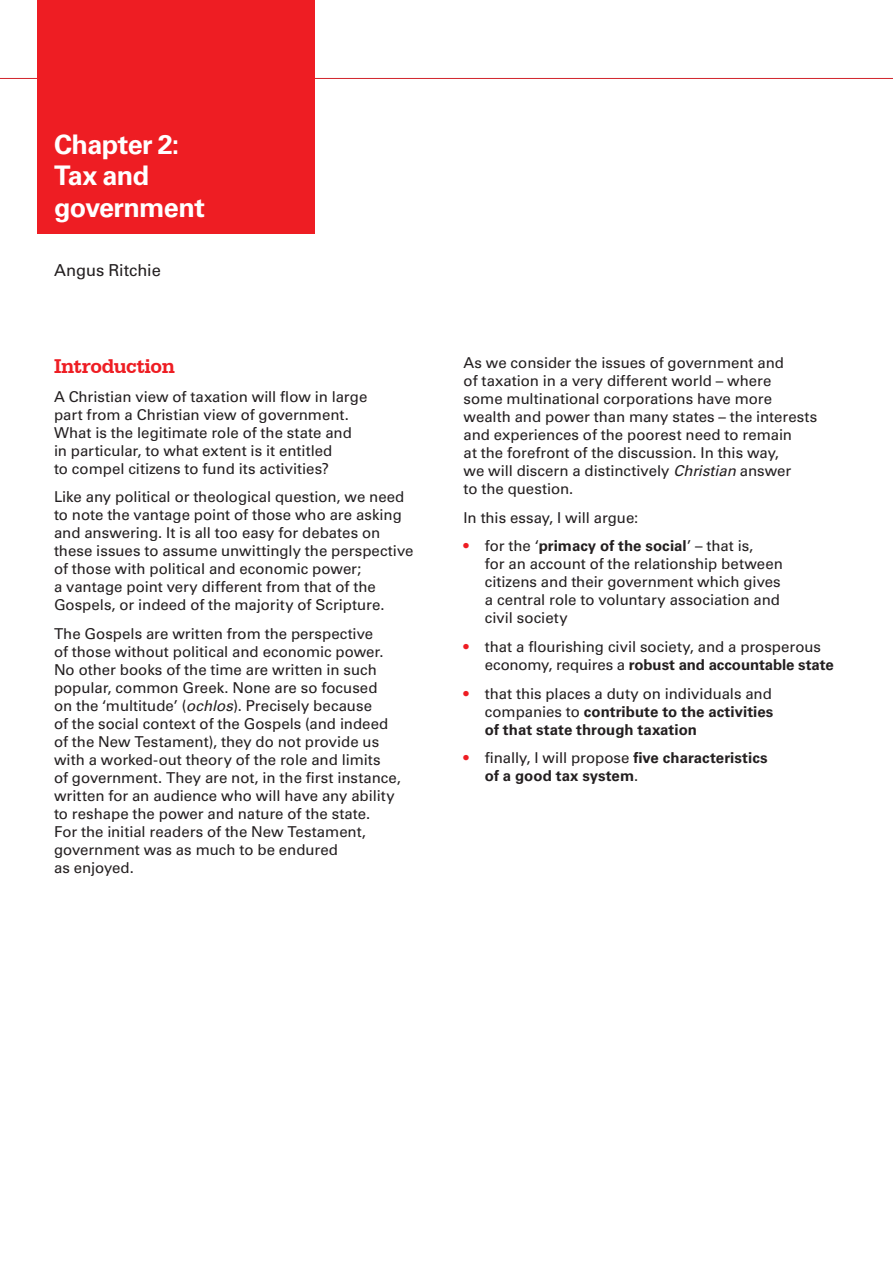
<style>
.page{position:relative;width:893px;height:1263px;background:#fff}
.page>*{position:absolute;margin:0;border:0;box-sizing:border-box;transform-origin:0 0}
.t1{font:700 27px/31.5px "Univers CA";letter-spacing:-.025em;color:#fff}
.t2{font:700 21px "Serifa BT";letter-spacing:-.015em;color:#ee1d23}
.t3{font:16.5px "Univers CA";letter-spacing:-.005em;color:#231f20}
.t4{font:15px/18px "Univers CA";letter-spacing:-.005em;color:#231f20}
.t5{font:700 15px/18px "Univers CA";letter-spacing:.005em;color:#231f20;text-align:justify}
.s1{font-style:italic}
.s2{font-weight:700;color:#ee1d23}
.s3{font-weight:700}
.s4{color:#ee1d23}
.s5{font-weight:400}
</style>
<div class="page">
<hr style="left:0;top:78px;width:893px;height:1px;background:#d1232a">
<div style="left:37px;top:0;width:277px;height:234px;background:#ee1d23"></div>
<h1 class="t1" style="left:54px;top:129px;width:152px">Chapter 2:<br>Tax and government</h1>
<p class="t3" style="left:54px;top:260px;width:108px">Angus Ritchie</p>
<h2 class="t2" style="left:54px;top:353px;width:122px">Introduction</h2>
<p class="t4" style="left:54px;top:388px;width:315px">A Christian view of taxation will flow in large part from a Christian view of government.<br>What is the legitimate role of the state and in particular, to what extent is it entitled<br>to compel citizens to fund its activities?</p>
<p class="t4" style="left:54px;top:488px;width:361px">Like any political or theological question, we need to note the vantage point of those who are asking and answering. It is all too easy for debates on these issues to assume unwittingly the perspective of those with political and economic power;<br>a vantage point very different from that of the Gospels, or indeed of the majority of Scripture.</p>
<p class="t4" style="left:54px;top:625px;width:348px">The Gospels are written from the perspective<br>of those without political and economic power.<br>No other books of the time are written in such popular, common Greek. None are so focused<br>on the ‘multitude’ (<span class="s1">ochlos</span>). Precisely because<br>of the social context of the Gospels (and indeed of the New Testament), they do not provide us with a worked-out theory of the role and limits<br>of government. They are not, in the first instance, written for an audience who will have any ability to reshape the power and nature of the state.<br>For the initial readers of the New Testament, government was as much to be endured<br>as enjoyed.</p>
<p class="t4" style="left:464px;top:354px;width:355px">As we consider the issues of government and<br>of taxation in a very different world – where<br>some multinational corporations have more wealth and power than many states – the interests and experiences of the poorest need to remain<br>at the forefront of the discussion. In this way,<br>we will discern a distinctively <span class="s1">Christian</span> answer<br>to the question.</p>
<p class="t4" style="left:464px;top:509px;width:176px">In this essay, I will argue:</p>
<p class="t4" style="left:485px;top:537px;width:299px;text-indent:-21px"><span class="s2">•</span> for the ‘<span class="s3">primacy of the social</span>’ – that is,<br>for an account of the relationship between citizens and their government which gives a central role to voluntary association and civil society</p>
<p class="t4" style="left:485px;top:638px;width:350px;text-indent:-21px"><span class="s2">•</span> that a flourishing civil society, and a prosperous economy, requires a <span class="s3">robust and accountable state</span></p>
<p class="t5" style="left:485px;top:685px;width:290px;text-indent:-21px"><span class="s4">•</span> <span class="s5">that this places a duty on individuals and companies to</span> contribute to the activities of that state through taxation</p>
<p class="t5" style="left:485px;top:749px;width:284px;text-indent:-21px"><span class="s4">•</span> <span class="s5">finally, I will propose</span> five characteristics of a good tax system<span class="s5">.</span></p>
</div>
